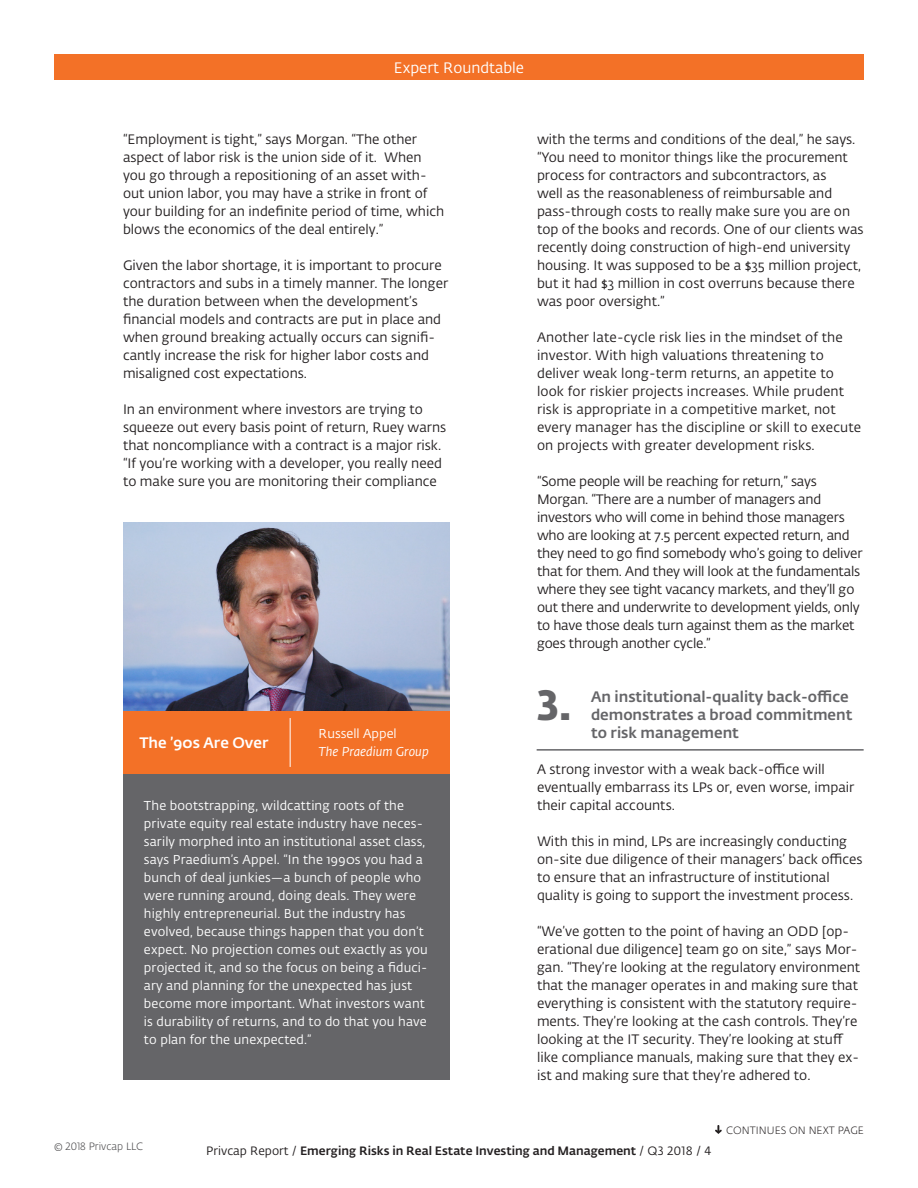
<style>
.page{position:relative;width:918px;height:1188px;background:#fff}
.page>*{position:absolute;margin:0;border:0;box-sizing:border-box;transform-origin:0 0}
.BodyCopy_ParaIndent{font:700 42px "Fedra Sans Alt Pro";color:#656568}
.BodyCopy_ParaIndent-2{font:500 15px/18px "Fedra Sans Alt Pro";color:#656568}
.t1{font:15px "Fedra Sans Alt Pro";color:#fff}
.BodyCopy_ParaIndent-3{font:500 15px "Fedra Sans Alt Pro";color:#fff}
.BodyCopy_ParaIndent-4{font:13.5px/18px "Fedra Sans Alt Pro";color:#231f20}
.BodyCopy_ParaIndent-5{font:12.75px/18px "Fedra Sans Alt Pro";letter-spacing:.01em;color:#fff}
.BodyCopy_ParaIndent-6{font:italic 12.75px "Fedra Sans Alt Pro";color:#fff}
.t2{font:500 12px "Fedra Sans Alt Pro";color:#231f20}
.t3{font:300 10.5px "Fedra Sans Alt Pro";color:#231f20}
.t4{font:300 10.5px "Fedra Sans Alt Pro";color:#414042}
.s1{font-weight:400}
</style>
<div class="page">
<div style="left:123px;top:725px;width:327px;height:355px;background:#656568"></div>
<div style="left:123px;top:711px;width:327px;height:63px;background:#f37127"></div>
<img style="left:123px;top:522px;width:327px;height:189px">
<hr style="left:537px;top:749px;width:327px;height:2px;background:#656568">
<svg style="left:715px;top:1125px;width:7px;height:9px"></svg>
<div style="left:54px;top:54px;width:810px;height:26px;background:#f37127"></div>
<hr style="left:290px;top:718px;width:1px;height:49px;background:#fff">
<p class="t1" style="left:394px;top:57px;width:132px">Expert Roundtable</p>
<p class="BodyCopy_ParaIndent-4" style="left:123px;top:130px;width:323px">“Employment is tight,” says Morgan. “The other aspect of labor risk is the union side of it. When you go through a repositioning of an asset with&shy;out union labor, you may have a strike in front of your building for an indefinite period of time, which blows the economics of the deal entirely.”</p>
<p class="BodyCopy_ParaIndent-4" style="left:123px;top:256px;width:327px">Given the labor shortage, it is important to procure contractors and subs in a timely manner. The longer the duration between when the development’s financial models and contracts are put in place and when ground breaking actually occurs can signifi&shy;cantly increase the risk for higher labor costs and misaligned cost expectations.</p>
<p class="BodyCopy_ParaIndent-4" style="left:123px;top:400px;width:325px">In an environment where investors are trying to squeeze out every basis point of return, Ruey warns that noncompliance with a contract is a major risk. “If you’re working with a developer, you really need to make sure you are monitoring their compliance</p>
<p class="BodyCopy_ParaIndent-3" style="left:139px;top:732px;width:131px">The ’90s Are Over</p>
<p class="BodyCopy_ParaIndent-5" style="left:319px;top:725px;width:80px">Russell Appel</p>
<p class="BodyCopy_ParaIndent-6" style="left:319px;top:743px;width:112px">The Praedium Group</p>
<p class="BodyCopy_ParaIndent-5" style="left:144px;top:796px;width:285px">The bootstrapping, wildcatting roots of the private equity real estate industry have neces&shy;sarily morphed into an institutional asset class, says Praedium’s Appel. “In the 1990s you had a bunch of deal junkies—a bunch of people who were running around, doing deals. They were highly entrepreneurial. But the industry has evolved, because things happen that you don’t expect. No projection comes out exactly as you projected it, and so the focus on being a fiduci&shy;ary and planning for the unexpected has just become more important. What investors want is durability of returns, and to do that you have to plan for the unexpected.”</p>
<p class="BodyCopy_ParaIndent-4" style="left:537px;top:130px;width:328px">with the terms and conditions of the deal,” he says. “You need to monitor things like the procurement process for contractors and subcontractors, as<br>well as the reasonableness of reimbursable and pass-through costs to really make sure you are on top of the books and records. One of our clients was recently doing construction of high-end university housing. It was supposed to be a $35 million project, but it had $3 million in cost overruns because there was poor oversight.”</p>
<p class="BodyCopy_ParaIndent-4" style="left:537px;top:328px;width:326px">Another late-cycle risk lies in the mindset of the investor. With high valuations threatening to deliver weak long-term returns, an appetite to look for riskier projects increases. While prudent risk is appropriate in a competitive market, not every manager has the discipline or skill to execute on projects with greater development risks.</p>
<p class="BodyCopy_ParaIndent-4" style="left:537px;top:472px;width:327px">“Some people will be reaching for return,” says Morgan. “There are a number of managers and investors who will come in behind those managers who are looking at 7.5 percent expected return, and they need to go find somebody who’s going to deliver that for them. And they will look at the fundamentals where they see tight vacancy markets, and they’ll go out there and underwrite to development yields, only to have those deals turn against them as the market goes through another cycle.”</p>
<p class="BodyCopy_ParaIndent-2" style="left:591px;top:687px;width:263px">An institutional-quality back-office demonstrates a broad commitment to risk management</p>
<p class="BodyCopy_ParaIndent-4" style="left:537px;top:760px;width:319px">A strong investor with a weak back-office will eventually embarrass its LPs or, even worse, impair their capital accounts.</p>
<p class="BodyCopy_ParaIndent-4" style="left:537px;top:832px;width:327px">With this in mind, LPs are increasingly conducting on-site due diligence of their managers’ back offices to ensure that an infrastructure of institutional quality is going to support the investment process.</p>
<p class="BodyCopy_ParaIndent-4" style="left:537px;top:922px;width:325px">“We’ve gotten to the point of having an ODD [op&shy;erational due diligence] team go on site,” says Mor&shy;gan. “They’re looking at the regulatory environment that the manager operates in and making sure that everything is consistent with the statutory require&shy;ments. They’re looking at the cash controls. They’re looking at the IT security. They’re looking at stuff like compliance manuals, making sure that they ex&shy;ist and making sure that they’re adhered to.</p>
<p class="BodyCopy_ParaIndent" style="left:537px;top:672px;width:36px">3.</p>
<p class="t3" style="left:726px;top:1123px;width:139px">CONTINUES ON NEXT PAGE</p>
<p class="t4" style="left:54px;top:1139px;width:91px">© 2018 Privcap LLC</p>
<p class="t2" style="left:206px;top:1142px;width:506px"><span class="s1">Privcap Report /</span> Emerging Risks in Real Estate Investing and Management <span class="s1">/ Q3 2018 / 4</span></p>
</div>
